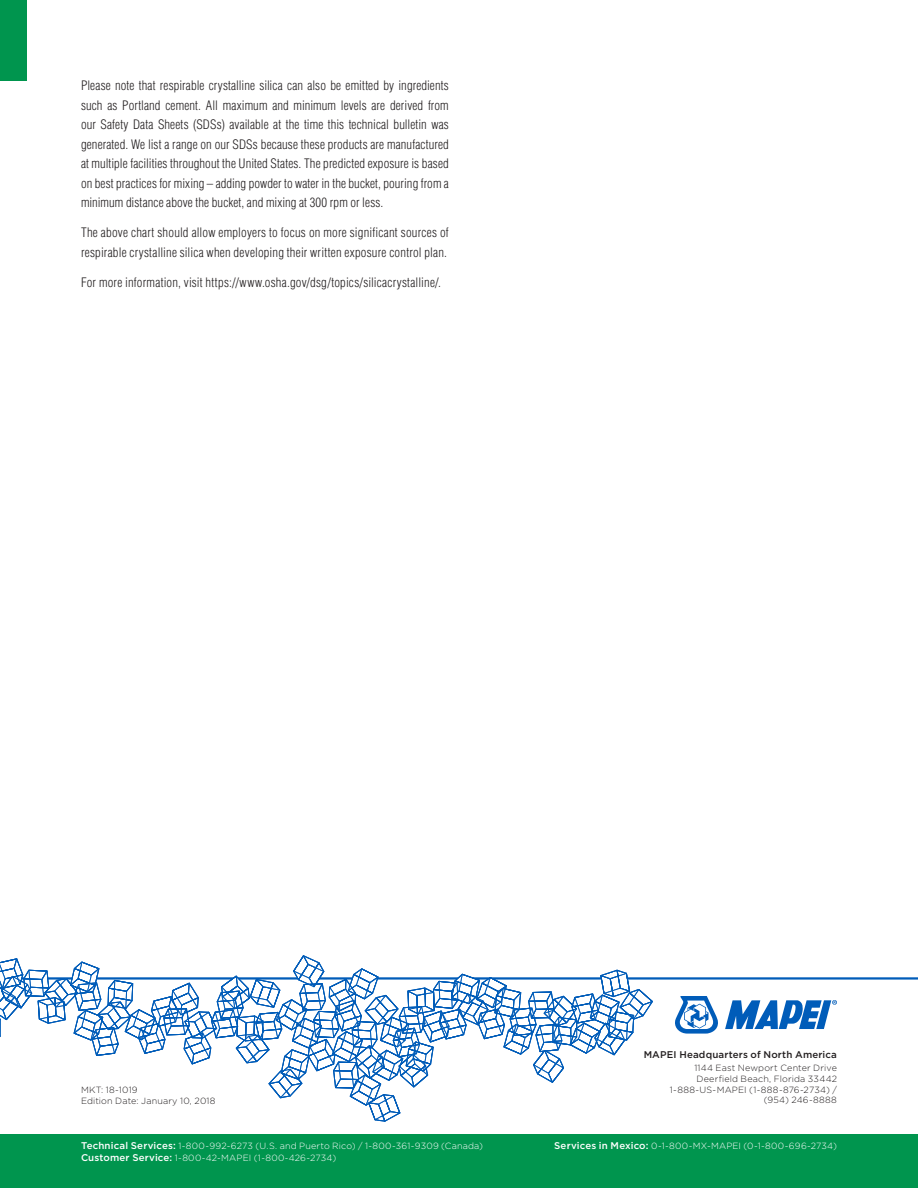
<style>
.page{position:relative;width:918px;height:1188px;background:#fff}
.page>*{position:absolute;margin:0;border:0;box-sizing:border-box;transform-origin:0 0}
.t1{font:300 condensed 12.75px/19.5px "Helvetica LT Std";letter-spacing:.015em;color:#231f20;text-align:justify}
.t2{font:500 9.75px "Gotham HTF";letter-spacing:.015em;color:#231f20}
.t3{font:300 9px/11.7px "Gotham HTF";letter-spacing:.02em;color:#fff}
.t4{font:300 9px/10.8px "Gotham HTF";letter-spacing:.02em;color:#231f20;text-align:right}
.s1{font-weight:500;font-size:9.75px}
</style>
<div class="page">
<svg style="left:675px;top:996px;width:43px;height:38px"></svg>
<svg style="left:725px;top:1000px;width:112px;height:29px"></svg>
<hr style="left:0;top:977px;width:918px;height:3px;background:#005cb9">
<div style="left:0;top:1134px;width:918px;height:54px;background:#00954e"></div>
<div style="left:0;top:0;width:27px;height:81px;background:#00954e"></div>
<svg style="left:0;top:956px;width:652px;height:165px"></svg>
<p class="t1" style="left:81px;top:76px;width:369px">Please note that respirable crystalline silica can also be emitted by ingredients such as Portland cement. All maximum and minimum levels are derived from our Safety Data Sheets (SDSs) available at the time this technical bulletin was generated. We list a range on our SDSs because these products are manufactured at multiple facilities throughout the United States. The predicted exposure is based on best practices for mixing – adding powder to water in the bucket, pouring from a minimum distance above the bucket, and mixing at 300 rpm or less.</p>
<p class="t1" style="left:81px;top:223px;width:369px">The above chart should allow employers to focus on more significant sources of respirable crystalline silica when developing their written exposure control plan.</p>
<p class="t1" style="left:81px;top:273px;width:362px">For more information, visit https://www.osha.gov/dsg/topics/silicacrystalline/.</p>
<p class="t4" style="left:81px;top:1085px;width:136px;text-align:left">MKT: 18-1019<br>Edition Date: January 10, 2018</p>
<p class="t2" style="left:644px;top:1049px;width:195px">MAPEI Headquarters of North America</p>
<p class="t4" style="left:670px;top:1062px;width:169px">1144 East Newport Center Drive<br>Deerfield Beach, Florida 33442<br>1-888-US-MAPEI (1-888-876-2734) / (954) 246-8888</p>
<p class="t3" style="left:81px;top:1140px;width:403px"><span class="s1">Technical Services:</span> 1-800-992-6273 (U.S. and Puerto Rico) / 1-800-361-9309 (Canada)<br><span class="s1">Customer Service:</span> 1-800-42-MAPEI (1-800-426-2734)</p>
<p class="t3" style="left:554px;top:1140px;width:284px"><span class="s1">Services in Mexico:</span> 0-1-800-MX-MAPEI (0-1-800-696-2734)</p>
</div>
